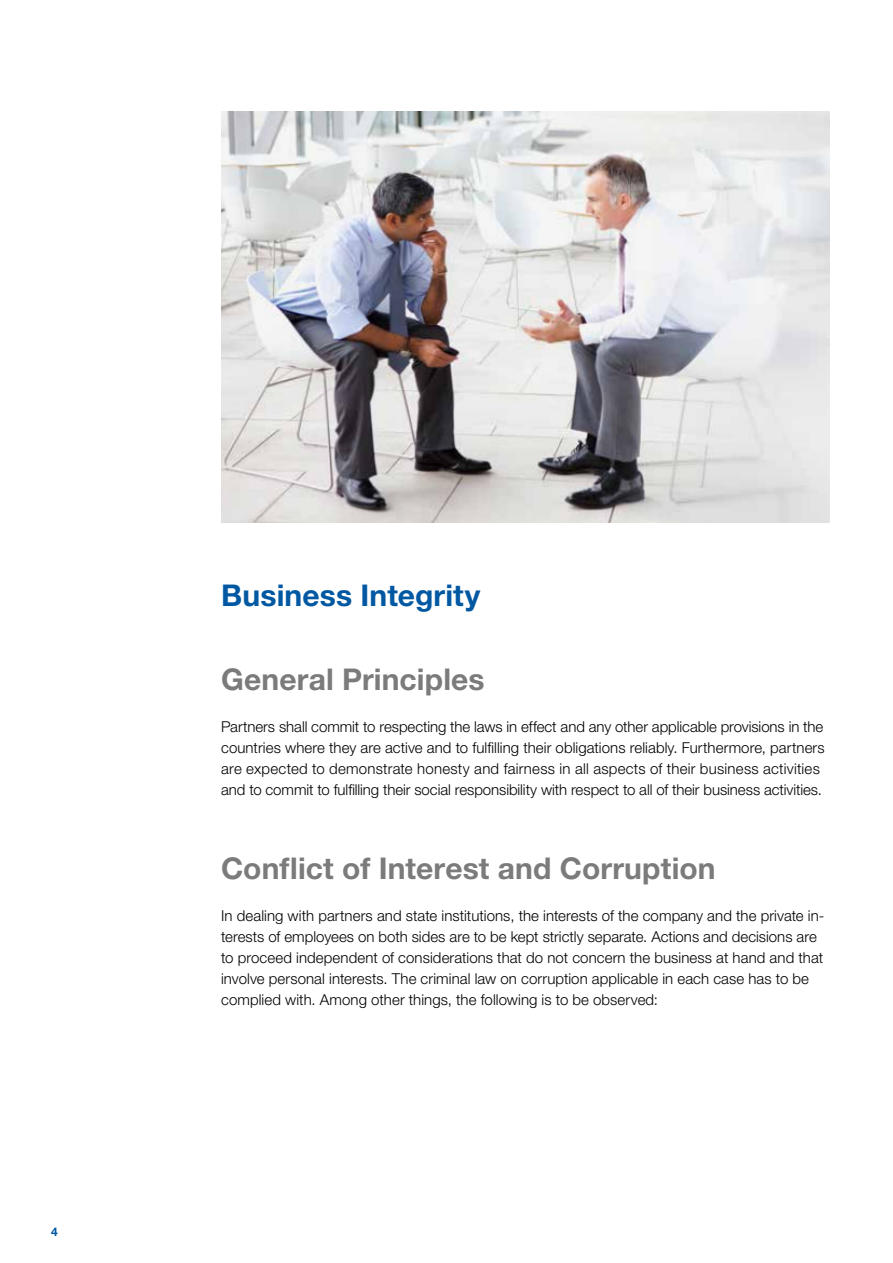
<style>
.page{position:relative;width:893px;height:1263px;background:#fff}
.page>*{position:absolute;margin:0;border:0;box-sizing:border-box;transform-origin:0 0}
.t1{font:700 30px "Helvetica Neue LT Pro";letter-spacing:.005em;color:#7c7b7b}
.t2{font:700 30px "Helvetica Neue LT Pro";letter-spacing:.005em;color:#0058a2}
.t3{font:300 15px/21px "Helvetica Neue LT Pro";letter-spacing:.005em;color:#000}
.t4{font:700 12px "Helvetica Neue LT Pro";color:#0058a2}
</style>
<div class="page">
<img style="left:221px;top:112px;width:608px;height:410px">
<p class="t4" style="left:51px;top:1224px;width:8px">4</p>
<h1 class="t2" style="left:221px;top:576px;width:261px">Business Integrity</h1>
<h1 class="t1" style="left:221px;top:660px;width:265px">General Principles</h1>
<p class="t3" style="left:221px;top:716px;width:605px">Partners shall commit to respecting the laws in effect and any other applicable provisions in the countries where they are active and to fulfilling their obligations reliably. Furthermore, partners are expected to demonstrate honesty and fairness in all aspects of their business activities and to commit to fulfilling their social responsibility with respect to all of their business activities.</p>
<h1 class="t1" style="left:221px;top:849px;width:496px">Conflict of Interest and Corruption</h1>
<p class="t3" style="left:221px;top:905px;width:605px">In dealing with partners and state institutions, the interests of the company and the private in&shy;terests of employees on both sides are to be kept strictly separate. Actions and decisions are to proceed independent of considerations that do not concern the business at hand and that involve personal interests. The criminal law on corruption applicable in each case has to be complied with. Among other things, the following is to be observed:</p>
</div>
